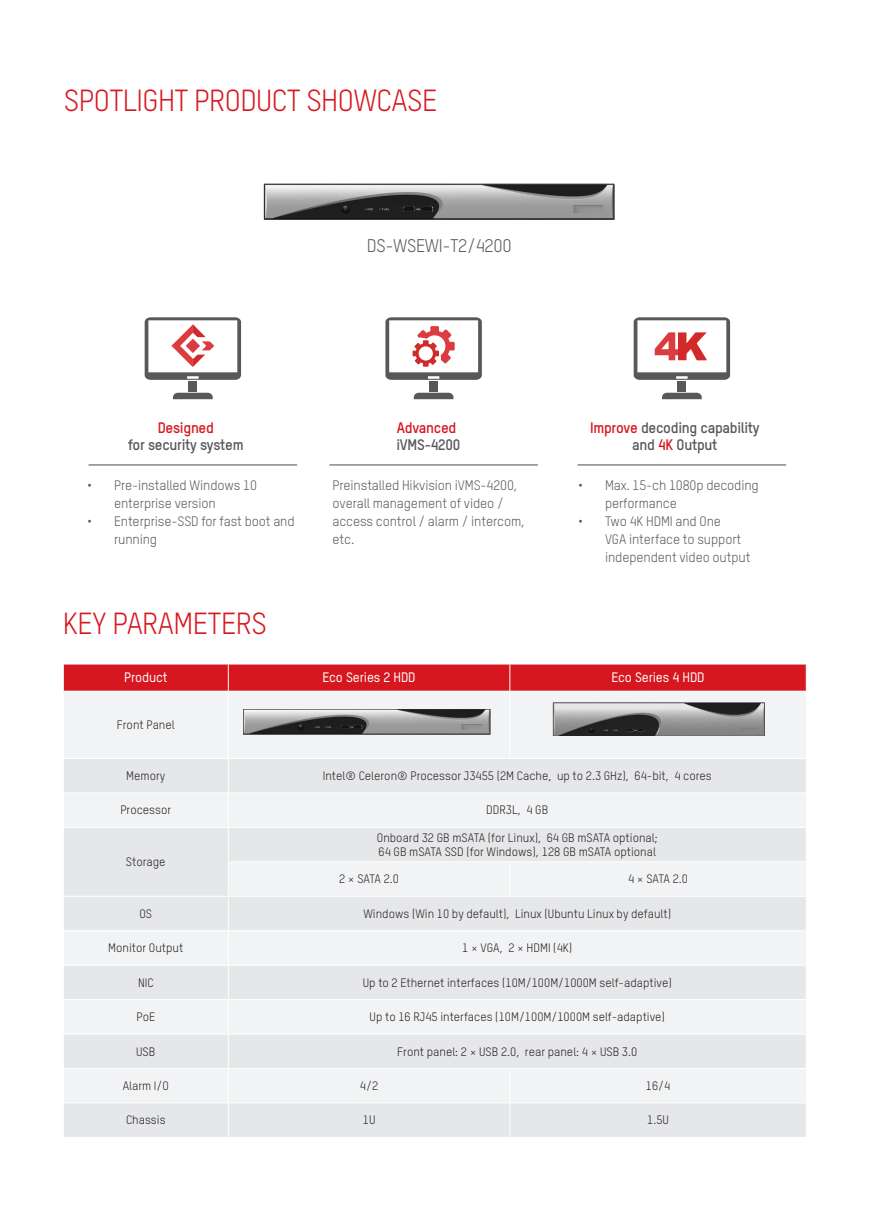
<style>
.page{position:relative;width:893px;height:1212px;background:#fff}
.page>*{position:absolute;margin:0;border:0;box-sizing:border-box;transform-origin:0 0}
.t1{font:30px "TSTARPRO";letter-spacing:-.02em;color:#d7171f}
.t2{font:18px "TSTARPRO";letter-spacing:-.02em;color:#57585a}
.t3{font:700 15px/16.5px "TSTARPRO";letter-spacing:-.02em;color:#57585a;text-align:center}
.t4{font:700 15px "TSTARPRO";letter-spacing:-.02em;color:#d7171f}
.t5{font:13.5px/18px "TSTARPRO";letter-spacing:-.01em;color:#57585a}
.t6{font:500 13.5px "TSTARPRO";letter-spacing:-.01em;color:#fff}
.t7{font:12px/13.5px "TSTARPRO";color:#231f20}
.s1{color:#d7171f}
</style>
<div class="page">
<div style="left:64px;top:692px;width:742px;height:66px;background:#f2f3f4"></div>
<svg style="left:64px;top:759px;width:742px;height:378px;fill:#e6e7e9"></svg>
<svg style="left:63px;top:664px;width:744px;height:27px;background:#d81f27"></svg>
<hr style="left:228px;top:691px;width:1px;height:67px;background:#fff">
<hr style="left:509px;top:691px;width:1px;height:67px;background:#fff">
<hr style="left:228px;top:931px;width:1px;height:34px;background:#fff">
<hr style="left:228px;top:1000px;width:1px;height:34px;background:#fff">
<hr style="left:228px;top:1069px;width:1px;height:33px;background:#fff">
<hr style="left:509px;top:1069px;width:1px;height:33px;background:#fff">
<hr style="left:63px;top:930px;width:165px;height:1px;background:#fff">
<hr style="left:228px;top:896px;width:282px;height:1px;background:#fff">
<hr style="left:228px;top:897px;width:1px;height:33px;background:#fff">
<hr style="left:228px;top:930px;width:282px;height:1px;background:#fff">
<hr style="left:510px;top:930px;width:297px;height:1px;background:#fff">
<hr style="left:63px;top:965px;width:165px;height:1px;background:#fff">
<hr style="left:63px;top:999px;width:165px;height:1px;background:#fff">
<hr style="left:228px;top:965px;width:282px;height:1px;background:#fff">
<hr style="left:228px;top:965px;width:1px;height:34px;background:#fff">
<hr style="left:510px;top:965px;width:297px;height:1px;background:#fff">
<hr style="left:228px;top:999px;width:282px;height:1px;background:#fff">
<hr style="left:510px;top:999px;width:297px;height:1px;background:#fff">
<hr style="left:63px;top:1034px;width:165px;height:1px;background:#fff">
<hr style="left:63px;top:1068px;width:165px;height:1px;background:#fff">
<hr style="left:228px;top:1034px;width:282px;height:1px;background:#fff">
<hr style="left:228px;top:1034px;width:1px;height:34px;background:#fff">
<hr style="left:510px;top:1034px;width:297px;height:1px;background:#fff">
<hr style="left:228px;top:1068px;width:282px;height:1px;background:#fff">
<hr style="left:510px;top:1068px;width:297px;height:1px;background:#fff">
<hr style="left:63px;top:1102px;width:165px;height:1px;background:#fff">
<hr style="left:228px;top:1102px;width:282px;height:1px;background:#fff">
<hr style="left:228px;top:1103px;width:1px;height:34px;background:#fff">
<hr style="left:510px;top:1102px;width:297px;height:1px;background:#fff">
<hr style="left:509px;top:1103px;width:1px;height:34px;background:#fff">
<hr style="left:228px;top:759px;width:1px;height:33px;background:#fff">
<hr style="left:228px;top:792px;width:282px;height:1px;background:#fff">
<hr style="left:510px;top:792px;width:297px;height:1px;background:#fff">
<hr style="left:509px;top:862px;width:1px;height:34px;background:#fff">
<hr style="left:510px;top:896px;width:297px;height:1px;background:#fff">
<hr style="left:228px;top:827px;width:282px;height:1px;background:#fff">
<hr style="left:510px;top:827px;width:297px;height:1px;background:#fff">
<hr style="left:228px;top:861px;width:282px;height:1px;background:#fff">
<hr style="left:510px;top:861px;width:297px;height:1px;background:#fff">
<hr style="left:63px;top:792px;width:165px;height:1px;background:#fff">
<hr style="left:228px;top:793px;width:1px;height:34px;background:#fff">
<hr style="left:63px;top:827px;width:165px;height:1px;background:#fff">
<hr style="left:228px;top:828px;width:1px;height:33px;background:#fff">
<hr style="left:228px;top:862px;width:1px;height:34px;background:#fff">
<hr style="left:63px;top:896px;width:165px;height:1px;background:#fff">
<img style="left:243px;top:709px;width:247px;height:25px">
<img style="left:552px;top:703px;width:212px;height:33px">
<hr style="left:89px;top:464px;width:208px;height:1px;background:#4b4c4d">
<hr style="left:329px;top:464px;width:209px;height:1px;background:#4b4c4d">
<hr style="left:578px;top:464px;width:208px;height:1px;background:#4b4c4d">
<svg style="left:173px;top:393px;width:40px;height:6px"></svg>
<div style="left:189px;top:381px;width:8px;height:10px;background:#57585a"></div>
<svg style="left:145px;top:317px;width:96px;height:63px"></svg>
<svg style="left:385px;top:317px;width:97px;height:63px"></svg>
<svg style="left:414px;top:393px;width:39px;height:6px"></svg>
<div style="left:430px;top:381px;width:8px;height:10px;background:#57585a"></div>
<svg style="left:662px;top:393px;width:40px;height:6px"></svg>
<div style="left:678px;top:381px;width:8px;height:10px;background:#57585a"></div>
<svg style="left:634px;top:317px;width:96px;height:63px"></svg>
<img style="left:264px;top:184px;width:350px;height:35px">
<h1 class="t1" style="left:64px;top:80px;width:375px">SPOTLIGHT PRODUCT SHOWCASE</h1>
<h2 class="t2" style="left:367px;top:234px;width:146px">DS-WSEWI-T2/4200</h2>
<p class="t4" style="left:158px;top:418px;width:58px">Designed</p>
<p class="t3" style="left:128px;top:436px;width:117px">for security system</p>
<p class="t5" style="left:114px;top:475px;width:144px;text-indent:-27px">• Pre-installed Windows 10 enterprise version</p>
<p class="t5" style="left:114px;top:511px;width:182px;text-indent:-27px">• Enterprise-SSD for fast boot and running</p>
<h1 class="t1" style="left:63px;top:603px;width:206px">KEY PARAMETERS</h1>
<p class="t4" style="left:397px;top:418px;width:61px">Advanced</p>
<p class="t3" style="left:396px;top:436px;width:65px">iVMS-4200</p>
<p class="t3" style="left:590px;top:419px;width:171px"><span class="s1">Improve</span> decoding capability and <span class="s1">4K</span> Output</p>
<p class="t5" style="left:333px;top:475px;width:194px">Preinstalled Hikvision iVMS-4200, overall management of video / access control / alarm / intercom, etc.</p>
<p class="t5" style="left:605px;top:475px;width:155px;text-indent:-27px">• Max. 15-ch 1080p decoding performance</p>
<p class="t5" style="left:605px;top:511px;width:147px;text-indent:-27px">• Two 4K HDMI and One<br>VGA interface to support independent video output</p>
<p class="t6" style="left:124px;top:668px;width:45px">Product</p>
<p class="t6" style="left:323px;top:668px;width:95px">Eco Series 2 HDD</p>
<p class="t6" style="left:611px;top:668px;width:95px">Eco Series 4 HDD</p>
<p class="t7" style="left:117px;top:718px;width:59px">Front Panel</p>
<p class="t7" style="left:126px;top:768px;width:41px">Memory</p>
<p class="t7" style="left:323px;top:768px;width:390px">Intel® Celeron® Processor J3455 (2M Cache, up to 2.3 GHz), 64-bit, 4 cores</p>
<p class="t7" style="left:120px;top:803px;width:52px">Processor</p>
<p class="t7" style="left:486px;top:803px;width:63px">DDR3L, 4 GB</p>
<p class="t7" style="left:126px;top:854px;width:41px">Storage</p>
<p class="t7" style="left:377px;top:831px;width:282px">Onboard 32 GB mSATA (for Linux), 64 GB mSATA optional;<br>64 GB mSATA SSD (for Windows), 128 GB mSATA optional</p>
<p class="t7" style="left:339px;top:872px;width:61px">2 × SATA 2.0</p>
<p class="t7" style="left:628px;top:872px;width:61px">4 × SATA 2.0</p>
<p class="t7" style="left:139px;top:906px;width:14px">OS</p>
<p class="t7" style="left:363px;top:906px;width:309px">Windows (Win 10 by default), Linux (Ubuntu Linux by default)</p>
<p class="t7" style="left:108px;top:941px;width:77px">Monitor Output</p>
<p class="t7" style="left:462px;top:941px;width:112px">1 × VGA, 2 × HDMI (4K)</p>
<p class="t7" style="left:138px;top:975px;width:17px">NIC</p>
<p class="t7" style="left:363px;top:975px;width:310px">Up to 2 Ethernet interfaces (10M/100M/1000M self-adaptive)</p>
<p class="t7" style="left:136px;top:1009px;width:20px">PoE</p>
<p class="t7" style="left:370px;top:1009px;width:297px">Up to 16 RJ45 interfaces (10M/100M/1000M self-adaptive)</p>
<p class="t7" style="left:136px;top:1044px;width:21px">USB</p>
<p class="t7" style="left:397px;top:1044px;width:241px">Front panel: 2 × USB 2.0, rear panel: 4 × USB 3.0</p>
<p class="t7" style="left:123px;top:1078px;width:48px">Alarm I/O</p>
<p class="t7" style="left:360px;top:1078px;width:20px">4/2</p>
<p class="t7" style="left:646px;top:1078px;width:26px">16/4</p>
<p class="t7" style="left:126px;top:1113px;width:41px">Chassis</p>
<p class="t7" style="left:363px;top:1113px;width:14px">1U</p>
<p class="t7" style="left:647px;top:1113px;width:23px">1.5U</p>
</div>
